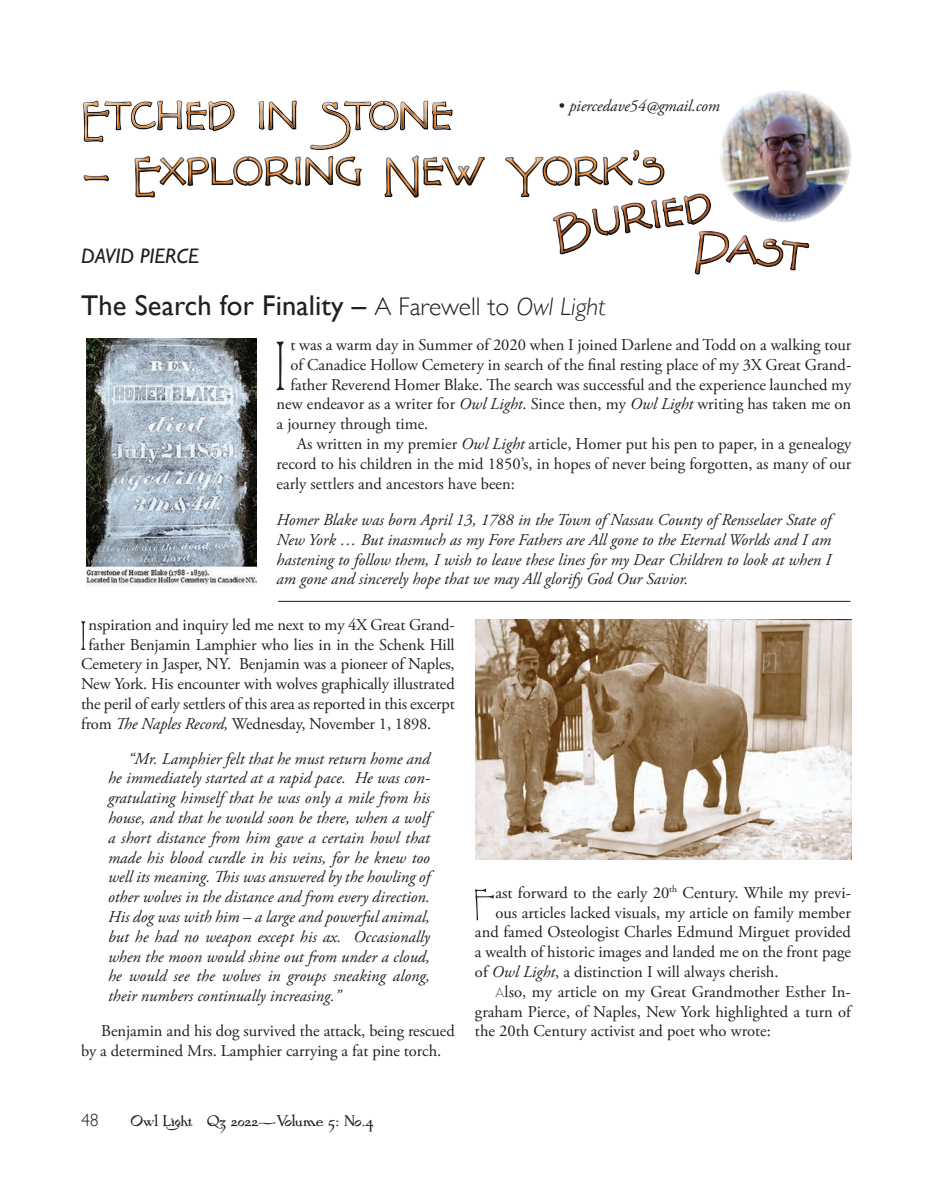
<style>
.page{position:relative;width:932px;height:1202px;background:#fff}
.page>*{position:absolute;margin:0;border:0;box-sizing:border-box;transform-origin:0 0}
.Body_indented_2022{font:92.85px "P22 FLW Terracotta";color:#231f20}
.t1{font:72px "P22 FLW Terracotta";color:#f68e31}
.t2{font:72px "P22 FLW Terracotta";color:#e2702a}
.Body_indented_2022-2{font:54.6px "P22 FLW Terracotta";color:#231f20}
.Article_Head_Gill_Sa{font:28.5px "Gill Sans";letter-spacing:.005em;color:#231f20}
.By_Line{font:italic 21px "Gill Sans";color:#231f20}
.t3{font:300 18px "Gill Sans";color:#231f20}
.Body_indented_2022-3{font:16.5px/19.8px "Adobe Garamond Pro";color:#231f20}
.Body_indented_2022-4{font:italic 16.5px/19.8px "Adobe Garamond Pro";color:#231f20;text-align:justify}
.Body_indented_2022-5{font:16.5px/19.8px "Adobe Garamond Pro";color:#202124;text-align:justify}
.t4{font:16.5px "P22 Artsand Crafts Hunter";letter-spacing:-.01em;color:#231f20}
.Bio{font:italic 16.5px "Adobe Garamond Pro";letter-spacing:-.01em;color:#231f20}
.s1{font-style:normal}
.s2{font-weight:300;font-size:25.5px}
.s3{font-weight:300;font-style:italic;font-size:25.5px}
.s4{font-style:italic}
.s5{font-family:"P22 FLW Terracotta"}
</style>
<div class="page">
<hr style="left:278px;top:601px;width:572px;height:1px;background:#231f20">
<img style="left:719px;top:90px;width:132px;height:132px;border-radius:66px">
<svg style="left:82px;top:100px;width:739px;height:175px"></svg>
<img style="left:86px;top:339px;width:170px;height:248px">
<img style="left:475px;top:619px;width:376px;height:240px">
<p class="Bio" style="left:559px;top:96px;width:162px"><span class="s1">•</span> piercedave54@gmail.com</p>
<h2 class="t1" style="left:81px;top:143px;width:584px">– Exploring New York's</h2>
<h2 class="t2" style="left:549px;top:201px;width:161px;rotate:-8deg">Buried</h2>
<h2 class="t2" style="left:699px;top:216px;width:114px;rotate:7deg">Past</h2>
<p class="By_Line" style="left:81px;top:244px;width:119px">DAVID PIERCE</p>
<p class="Article_Head_Gill_Sa" style="left:81px;top:288px;width:526px">The Search for Finality – <span class="s2">A Farewell to</span> <span class="s3">Owl Light</span></p>
<p class="Body_indented_2022" style="left:271px;top:322px;width:20px">I</p>
<p class="Body_indented_2022-3" style="left:290px;top:335px;width:562px">t was a warm day in Summer of 2020 when I joined Darlene and Todd on a walking tour</p>
<p class="Body_indented_2022-3" style="left:290px;top:355px;width:562px">of Canadice Hollow Cemetery in search of the final resting place of my 3X Great Grand-</p>
<p class="Body_indented_2022-3" style="left:290px;top:375px;width:562px">father Reverend Homer Blake. The search was successful and the experience launched my</p>
<p class="Body_indented_2022-3" style="left:276px;top:395px;width:576px">new endeavor as a writer for <span class="s4">Owl Light</span>. Since then, my <span class="s4">Owl Light</span> writing has taken me on</p>
<p class="Body_indented_2022-3" style="left:276px;top:414px;width:153px">a journey through time.</p>
<p class="Body_indented_2022-5" style="left:276px;top:434px;width:576px;text-indent:20px">As written in my premier <span class="s4">Owl Light</span> article, Homer put his pen to paper, in a genealogy record to his children in the mid 1850’s, in hopes of never being forgotten, as many of our early settlers and ancestors have been:</p>
<p class="Body_indented_2022-4" style="left:276px;top:510px;width:556px">Homer Blake was born April 13, 1788 in the Town of Nassau County of Rensselaer State of New York … But inasmuch as my Fore Fathers are All gone to the Eternal Worlds and I am hastening to follow them, I wish to leave these lines for my Dear Children to look at when I am gone and sincerely hope that we may All glorify God Our Savior.</p>
<p class="Body_indented_2022-2" style="left:78px;top:610px;width:13px">I</p>
<p class="Body_indented_2022-3" style="left:89px;top:615px;width:367px">nspiration and inquiry led me next to my 4X Great Grand-</p>
<p class="Body_indented_2022-3" style="left:89px;top:635px;width:367px">father Benjamin Lamphier who lies in in the Schenk Hill</p>
<p class="Body_indented_2022-3" style="left:81px;top:655px;width:375px">Cemetery in Jasper, NY. Benjamin was a pioneer of Naples,</p>
<p class="Body_indented_2022-3" style="left:81px;top:674px;width:375px">New York. His encounter with wolves graphically illustrated</p>
<p class="Body_indented_2022-3" style="left:81px;top:694px;width:375px">the peril of early settlers of this area as reported in this excerpt</p>
<p class="Body_indented_2022-3" style="left:81px;top:714px;width:352px">from <span class="s4">The Naples Record,</span> Wednesday, November 1, 1898.</p>
<p class="Body_indented_2022-4" style="left:108px;top:749px;width:323px;text-indent:20px">“Mr. Lamphier felt that he must return home and he immediately started at a rapid pace. He was con&shy;gratulating himself that he was only a mile from his house, and that he would soon be there, when a wolf a short distance from him gave a certain howl that made his blood curdle in his veins, for he knew too well its meaning. This was answered by the howling of other wolves in the distance and from every direction.<br>His dog was with him – a large and powerful animal, but he had no weapon except his ax. Occasionally when the moon would shine out from under a cloud, he would see the wolves in groups sneaking along, their numbers continually increasing.”</p>
<p class="Body_indented_2022-3" style="left:81px;top:1021px;width:375px;text-indent:20px">Benjamin and his dog survived the attack, being rescued by a determined Mrs. Lamphier carrying a fat pine torch.</p>
<p class="Body_indented_2022-2" style="left:473px;top:878px;width:24px">F</p>
<p class="Body_indented_2022-3" style="left:495px;top:883px;width:357px">ast forward to the early 20<sup>th</sup> Century. While my previ-</p>
<p class="Body_indented_2022-3" style="left:495px;top:903px;width:357px">ous articles lacked visuals, my article on family member</p>
<p class="Body_indented_2022-3" style="left:475px;top:922px;width:377px">and famed Osteologist Charles Edmund Mirguet provided</p>
<p class="Body_indented_2022-3" style="left:475px;top:942px;width:377px">a wealth of historic images and landed me on the front page</p>
<p class="Body_indented_2022-3" style="left:475px;top:962px;width:305px">of <span class="s4">Owl Light</span>, a distinction I will always cherish.</p>
<p class="Body_indented_2022-3" style="left:475px;top:982px;width:377px;text-align:justify;text-indent:20px"><span class="s5">A</span>lso, my article on my Great Grandmother Esther In&shy;graham Pierce, of Naples, New York highlighted a turn of the 20th Century activist and poet who wrote:</p>
<p class="t3" style="left:81px;top:1105px;width:19px">48</p>
<p class="t4" style="left:130px;top:1111px;width:245px">Owl Light Q3 2022–Volume 5: No.4</p>
</div>
